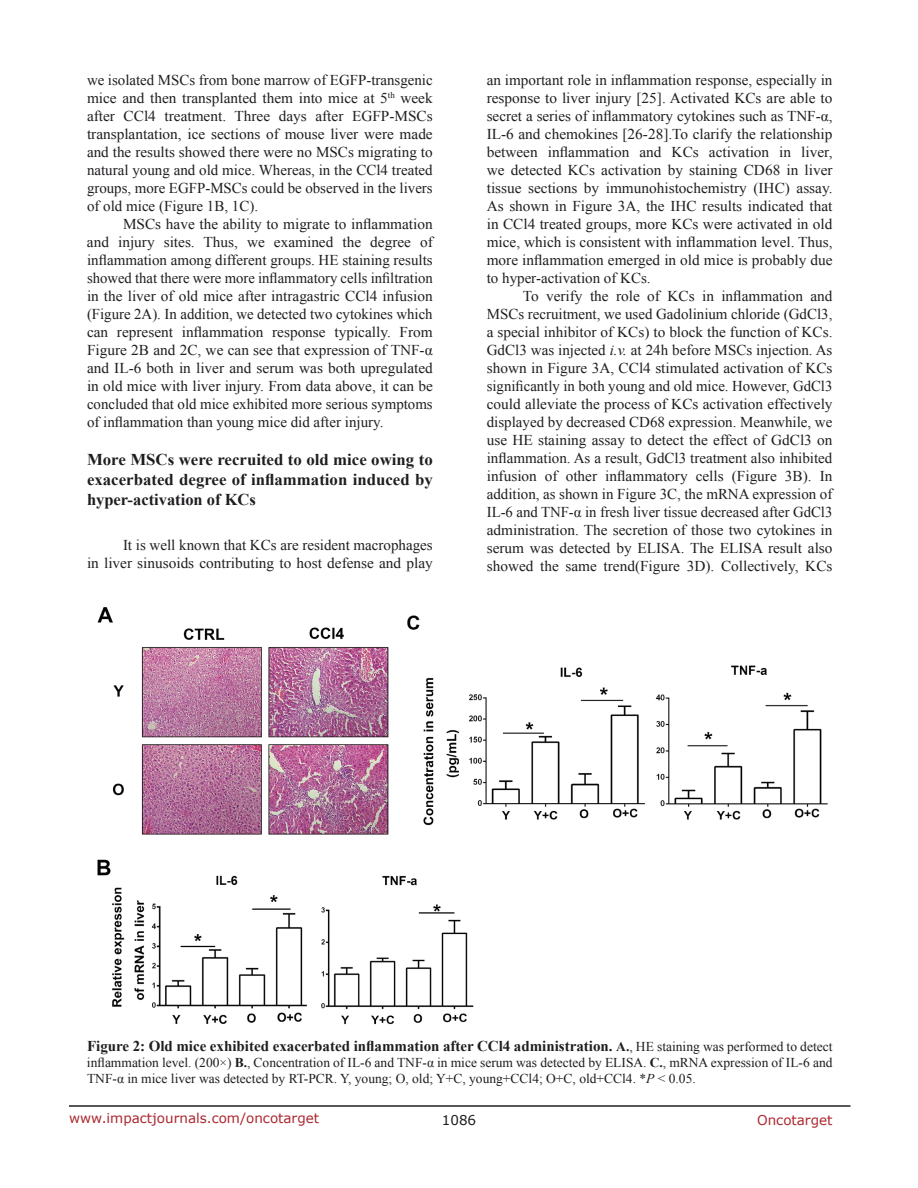
<style>
.page{position:relative;width:918px;height:1188px;background:#fff}
.page>*{position:absolute;margin:0;border:0;box-sizing:border-box;transform-origin:0 0}
.t1{font:700 16.5px/19.8px "Times New Roman";color:#201d20;text-align:justify}
.t2{font:15px/18px "Times New Roman";color:#201d20;text-align:justify}
.t3{font:700 15px "Times New Roman";color:#201d20}
.t4{font:13.5px/16.2px "Times New Roman";color:#201d20}
.t5{font:13.5px "Verdana";color:#ac2830}
.t6{font:13.5px "Verdana";color:#201d20}
.s1{font-style:italic}
.s2{font-size:13.5px}
.s3{font-weight:400;font-size:13.5px}
.s4{font-weight:700}
</style>
<div class="page">
<hr style="left:69px;top:1105px;width:781px;height:2px;background:#231f20">
<img style="left:97px;top:607px;width:731px;height:418px">
<p class="t2" style="left:87px;top:71px;width:347px">we isolated MSCs from bone marrow of EGFP-transgenic mice and then transplanted them into mice at 5<sup>th</sup> week after CCl4 treatment. Three days after EGFP-MSCs transplantation, ice sections of mouse liver were made and the results showed there were no MSCs migrating to natural young and old mice. Whereas, in the CCl4 treated groups, more EGFP-MSCs could be observed in the livers of old mice (Figure 1B, 1C).</p>
<p class="t2" style="left:87px;top:215px;width:347px;text-indent:36px">MSCs have the ability to migrate to inflammation and injury sites. Thus, we examined the degree of inflammation among different groups. HE staining results showed that there were more inflammatory cells infiltration in the liver of old mice after intragastric CCl4 infusion (Figure 2A). In addition, we detected two cytokines which can represent inflammation response typically. From Figure 2B and 2C, we can see that expression of TNF-α and IL-6 both in liver and serum was both upregulated in old mice with liver injury. From data above, it can be concluded that old mice exhibited more serious symptoms of inflammation than young mice did after injury.</p>
<p class="t1" style="left:87px;top:449px;width:347px">More MSC s were recruited to old mice owing to exacerbated degree of inflammation induced by hyper-activation of KCs</p>
<p class="t2" style="left:87px;top:536px;width:347px;text-align:right">It is well known that KCs are resident macrophages<br>in liver sinusoids contributing to host defense and play</p>
<p class="t2" style="left:487px;top:71px;width:347px">an important role in inflammation response, especially in response to liver injury [25]. Activated KCs are able to secret a series of inflammatory cytokines such as TNF-α, IL-6 and chemokines [26-28].To clarify the relationship between inflammation and KCs activation in liver, we detected KCs activation by staining CD68 in liver tissue sections by immunohistochemistry (IHC) assay.<br>As shown in Figure 3A, the IHC results indicated that in CCl4 treated groups, more KCs were activated in old mice, which is consistent with inflammation level. Thus, more inflammation emerged in old mice is probably due to hyper-activation of KCs.</p>
<p class="t2" style="left:487px;top:287px;width:347px;text-indent:36px">To verify the role of KCs in inflammation and MSCs recruitment, we used Gadolinium chloride (GdCl3, a special inhibitor of KCs) to block the function of KCs.<br>GdCl3 was injected <span class="s1">i.v.</span> at 24h before MSCs injection. As shown in Figure 3A, CCl4 stimulated activation of KCs significantly in both young and old mice. However, GdCl3 could alleviate the process of KCs activation effectively displayed by decreased CD68 expression. Meanwhile, we use HE staining assay to detect the effect of GdCl3 on inflammation. As a result, GdCl3 treatment also inhibited infusion of other inflammatory cells (Figure 3B). In addition, as shown in Figure 3C, the mRNA expression of IL-6 and TNF-α in fresh liver tissue decreased after GdCl3 administration. The secretion of those two cytokines in serum was detected by ELISA. The ELISA result also showed the same trend(Figure 3D). Collectively, KCs</p>
<p class="t3" style="left:87px;top:1035px;width:747px">Figure 2: Old mice exhibited exacerbated inflammation after CCl4 administration. <span class="s2">A.</span><span class="s3">, HE staining was performed to detect</span></p>
<p class="t4" style="left:87px;top:1054px;width:747px">inflammation level. (200×) <span class="s4">B.</span>, Concentration of IL-6 and TNF-α in mice serum was detected by ELISA. <span class="s4">C.</span>, mRNA expression of IL-6 and<br>TNF-α in mice liver was detected by RT-PCR. Y, young; O, old; Y+C, young+CCl4; O+C, old+CCl4. *<span class="s1">P</span> &lt; 0.05.</p>
<p class="t5" style="left:69px;top:1109px;width:252px">www.impactjournals.com/oncotarget</p>
<p class="t6" style="left:442px;top:1111px;width:36px">1086</p>
<p class="t5" style="left:757px;top:1111px;width:77px">Oncotarget</p>
</div>
